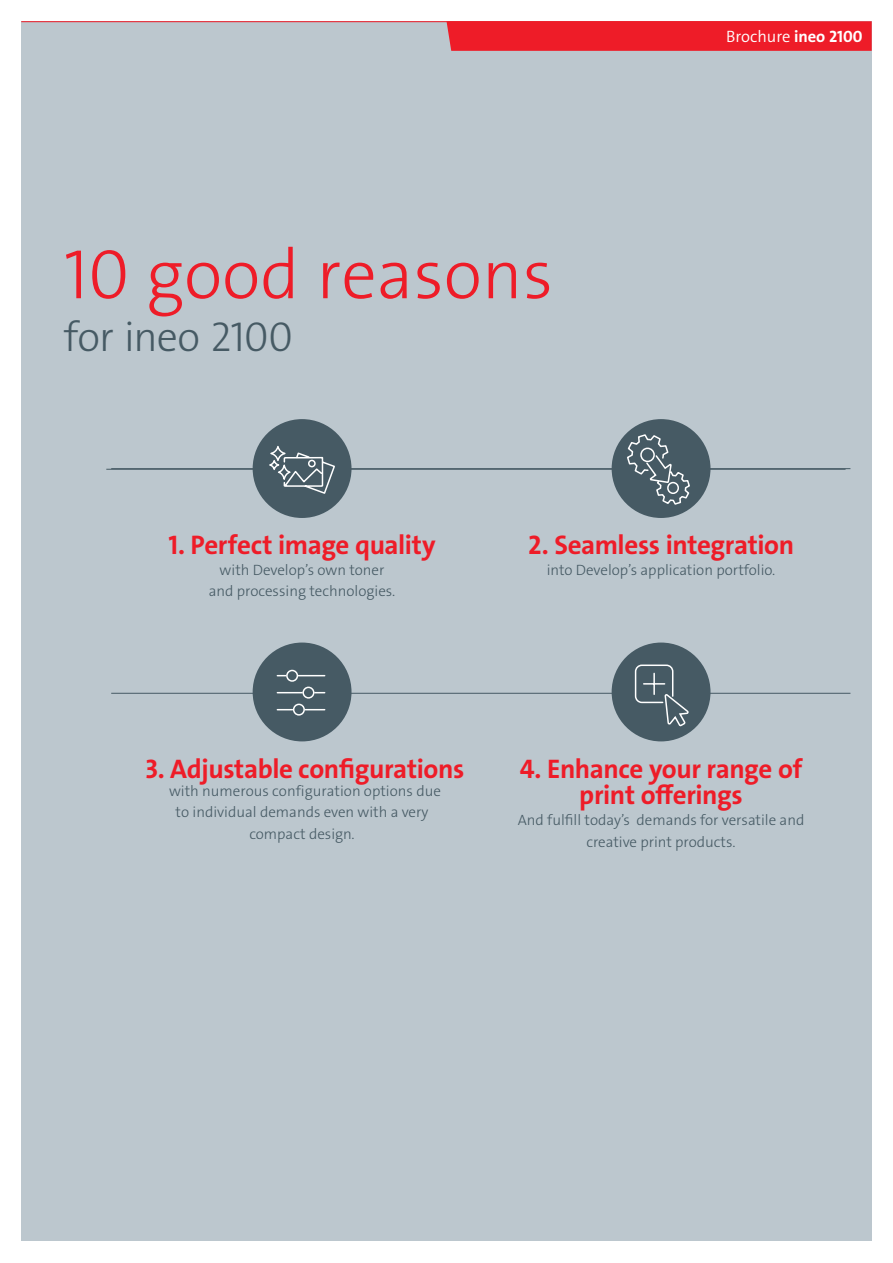
<style>
.page{position:relative;width:893px;height:1263px;background:#fff}
.page>*{position:absolute;margin:0;border:0;box-sizing:border-box;transform-origin:0 0}
.Brochure_Inside__Hea{font:70.5px "The Sans LP3 Lig";color:#ee1c28}
.Brochure_Inside_Subh{font:42px "The Sans LP3 Lig";letter-spacing:-.02em;color:#465a64}
.t1{font:27px/26.7px "The Sans LP7 Bld";letter-spacing:-.015em;color:#ee1c28;text-align:center}
.t2{font:16.5px "The Sans LP4 Se Lig";color:#fff}
.t3{font:15px/21.3px "The Sans LP3 Lig";color:#465a64;text-align:center}
.s1{font-family:"The Sans LP7 Bld"}
</style>
<div class="page">
<div style="left:21px;top:21px;width:851px;height:1220px;background:#bcc7ce"></div>
<hr style="left:111px;top:468px;width:739px;height:1px;background:#465a64">
<hr style="left:111px;top:693px;width:739px;height:1px;background:#465a64">
<hr style="left:106px;top:469px;width:739px;height:1px;background:#465a64">
<div style="left:612px;top:419px;width:98px;height:99px;background:#465a64;border-radius:50%"></div>
<svg style="left:626px;top:435px;width:64px;height:71px"></svg>
<div style="left:640px;top:448px;width:15px;height:14px;border:2px solid #fff;border-radius:50%"></div>
<div style="left:667px;top:482px;width:12px;height:12px;border:2px solid #fff;border-radius:50%"></div>
<div style="left:253px;top:642px;width:98px;height:99px;background:#465a64;border-radius:50%"></div>
<svg style="left:298px;top:675px;width:27px;height:1px"></svg>
<svg style="left:277px;top:692px;width:25px;height:1px"></svg>
<svg style="left:305px;top:709px;width:20px;height:1px"></svg>
<svg style="left:277px;top:709px;width:16px;height:1px"></svg>
<div style="left:286px;top:670px;width:12px;height:12px;border:2px solid #fff;border-radius:50%"></div>
<div style="left:302px;top:687px;width:12px;height:12px;border:2px solid #fff;border-radius:50%"></div>
<div style="left:293px;top:704px;width:12px;height:12px;border:2px solid #fff;border-radius:50%"></div>
<div style="left:612px;top:642px;width:98px;height:99px;background:#465a64;border-radius:50%"></div>
<svg style="left:634px;top:664px;width:56px;height:78px"></svg>
<hr style="left:653px;top:673px;width:2px;height:21px;background:#fff">
<hr style="left:644px;top:683px;width:21px;height:2px;background:#fff">
<div style="left:253px;top:419px;width:98px;height:99px;background:#465a64;border-radius:50%"></div>
<svg style="left:268px;top:432px;width:68px;height:62px"></svg>
<div style="left:446px;top:21px;width:426px;height:30px;background:#ee1c28"></div>
<hr style="left:21px;top:21px;width:789px;height:1px;background:#ee1c28">
<p class="Brochure_Inside__Hea" style="left:64px;top:229px;width:491px">10 good reasons</p>
<p class="Brochure_Inside_Subh" style="left:64px;top:310px;width:231px">for ineo 2100</p>
<p class="t2" style="left:726px;top:26px;width:138px">Brochure <span class="s1">ineo 2100</span></p>
<p class="t1" style="left:168px;top:532px;width:269px">1. Perfect image quality</p>
<p class="t3" style="left:209px;top:559px;width:188px">with Develop’s own toner and processing technologies.</p>
<p class="t1" style="left:528px;top:532px;width:268px">2. Seamless integration</p>
<p class="t3" style="left:547px;top:559px;width:230px">into Develop’s application portfolio.</p>
<p class="t1" style="left:145px;top:755px;width:320px">3. Adjustable configurations</p>
<p class="t3" style="left:169px;top:780px;width:273px">with numerous configuration options due to individual demands even with a very compact design.</p>
<p class="t1" style="left:520px;top:755px;width:284px">4. Enhance your range of print offerings</p>
<p class="t3" style="left:518px;top:810px;width:288px">And fulfill today’s demands for versatile and creative print products.</p>
</div>
